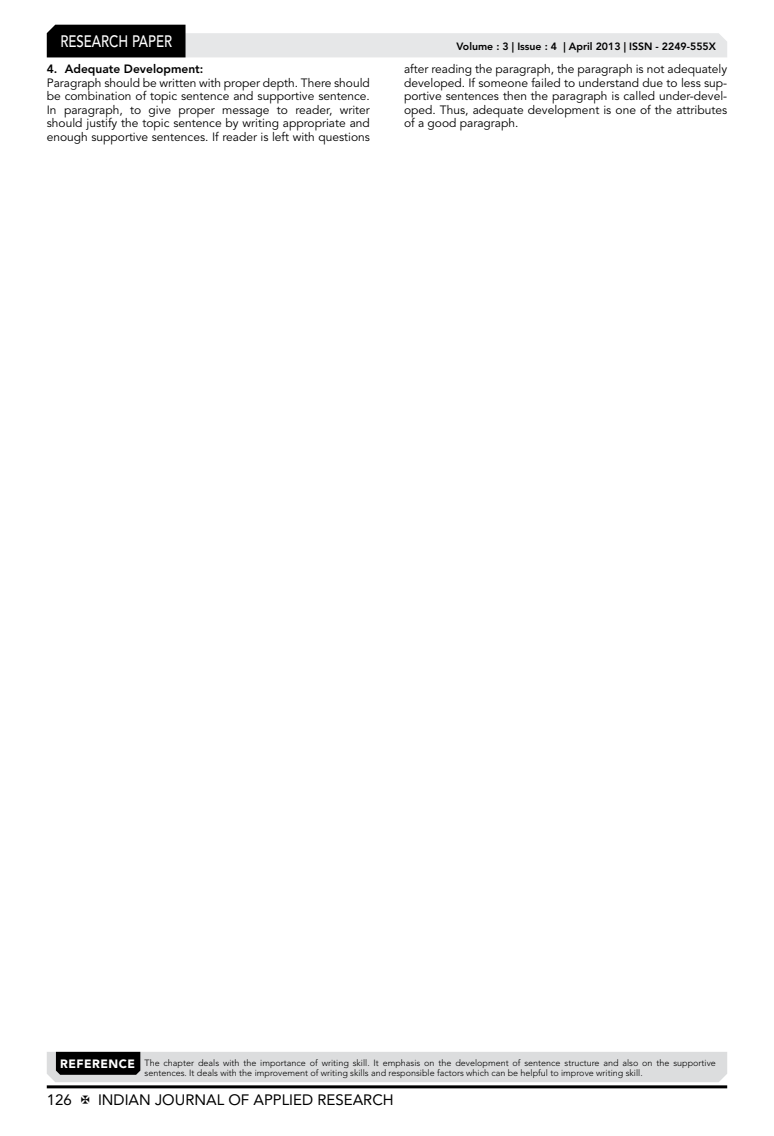
<style>
.page{position:relative;width:774px;height:1136px;background:#fff}
.page>*{position:absolute;margin:0;border:0;box-sizing:border-box;transform-origin:0 0}
.t1{font:500 16.5px "Avenir LT Std";color:#fff;scale:.8 1}
.t2{font:15px "Avenir LT Std";color:#000}
.t3{font:12px/13.5px "Avenir LT Std";color:#000;text-align:justify}
.t4{font:800 12px "Avenir LT Std";color:#000}
.t5{font:800 10.5px "Avenir LT Std";color:#000}
.t6{font:300 9px/10.5px "Avenir LT Std";color:#000}
.s1{font-weight:900;font-size:12px;color:#fff}
</style>
<div class="page">
<hr style="left:47px;top:1085px;width:680px;height:3px;background:#000">
<svg style="left:47px;top:25px;width:680px;height:32px"></svg>
<svg style="left:47px;top:1051px;width:680px;height:31px;background:#c8c9ca"></svg>
<h1 class="t1" style="left:60px;top:32px;width:139px">RESEARCH PAPER</h1>
<p class="t4" style="left:47px;top:62px;width:158px">4. Adequate Development:</p>
<p class="t3" style="left:47px;top:76px;width:325px">Paragraph should be written with proper depth. There should be combination of topic sentence and supportive sentence.<br>In paragraph, to give proper message to reader, writer should justify the topic sentence by writing appropriate and enough supportive sentences. If reader is left with questions</p>
<p class="t5" style="left:456px;top:41px;width:261px">Volume : 3 | Issue : 4 | April 2013 | ISSN - 2249-555X</p>
<p class="t3" style="left:404px;top:62px;width:325px">after reading the paragraph, the paragraph is not adequately developed. If someone failed to understand due to less sup&shy;portive sentences then the paragraph is called under-devel&shy;oped. Thus, adequate development is one of the attributes of a good paragraph.</p>
<p class="t6" style="left:145px;top:1057px;width:573px;text-indent:-84px"><span class="s1">REFERENCE</span> The chapter deals with the importance of writing skill. It emphasis on the development of sentence structure and also on the supportive sentences. It deals with the improvement of writing skills and responsible factors which can be helpful to improve writing skill.</p>
<p class="t2" style="left:47px;top:1090px;width:27px">126</p>
<p class="t2" style="left:98px;top:1090px;width:297px">INDIAN JOURNAL OF APPLIED RESEARCH</p>
</div>
